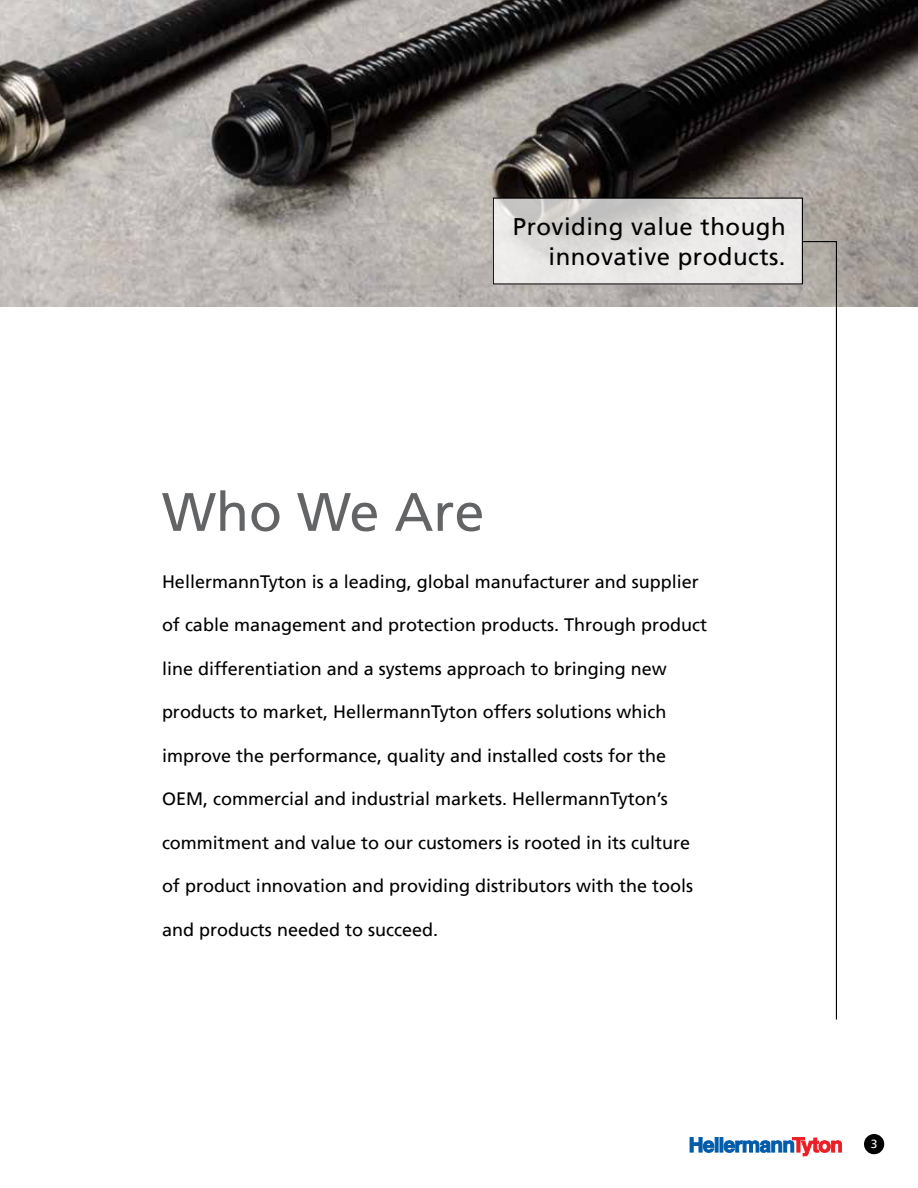
<style>
.page{position:relative;width:918px;height:1188px;background:#fff}
.page>*{position:absolute;margin:0;border:0;box-sizing:border-box;transform-origin:0 0}
.t1{font:54px "Frutiger LT";color:#636466}
.t2{font:24px/30px "Frutiger LT";letter-spacing:.02em;color:#000;text-align:right}
.t3{font:18px "Frutiger LT";color:#000}
.t4{font:12px "Frutiger LT";color:#fff}
</style>
<div class="page">
<img style="left:0;top:0;width:918px;height:307px">
<svg style="left:495px;top:200px;width:306px;height:83px;background:#e2e0df"></svg>
<div style="left:864px;top:1134px;width:20px;height:20px;background:#000;border-radius:50%"></div>
<div style="left:715px;top:1137px;width:3px;height:15px;background:#005baa;border:1px solid #005baa"></div>
<hr style="left:720px;top:1137px;width:3px;height:15px;background:#005baa">
<svg style="left:690px;top:1137px;width:24px;height:16px"></svg>
<svg style="left:724px;top:1137px;width:118px;height:19px"></svg>
<svg style="left:801px;top:240px;width:37px;height:780px"></svg>
<h2 class="t2" style="left:513px;top:212px;width:274px">Providing value though innovative products.</h2>
<h1 class="t1" style="left:162px;top:480px;width:324px">Who We Are</h1>
<p class="t3" style="left:162px;top:571px;width:538px">HellermannTyton is a leading, global manufacturer and supplier</p>
<p class="t3" style="left:162px;top:614px;width:547px">of cable management and protection products. Through product</p>
<p class="t3" style="left:162px;top:658px;width:506px">line differentiation and a systems approach to bringing new</p>
<p class="t3" style="left:162px;top:702px;width:506px">products to market, HellermannTyton offers solutions which</p>
<p class="t3" style="left:162px;top:745px;width:506px">improve the performance, quality and installed costs for the</p>
<p class="t3" style="left:162px;top:789px;width:507px">OEM, commercial and industrial markets. HellermannTyton’s</p>
<p class="t3" style="left:162px;top:832px;width:530px">commitment and value to our customers is rooted in its culture</p>
<p class="t3" style="left:162px;top:876px;width:533px">of product innovation and providing distributors with the tools</p>
<p class="t3" style="left:162px;top:919px;width:278px">and products needed to succeed.</p>
<p class="t4" style="left:871px;top:1137px;width:8px">3</p>
</div>
